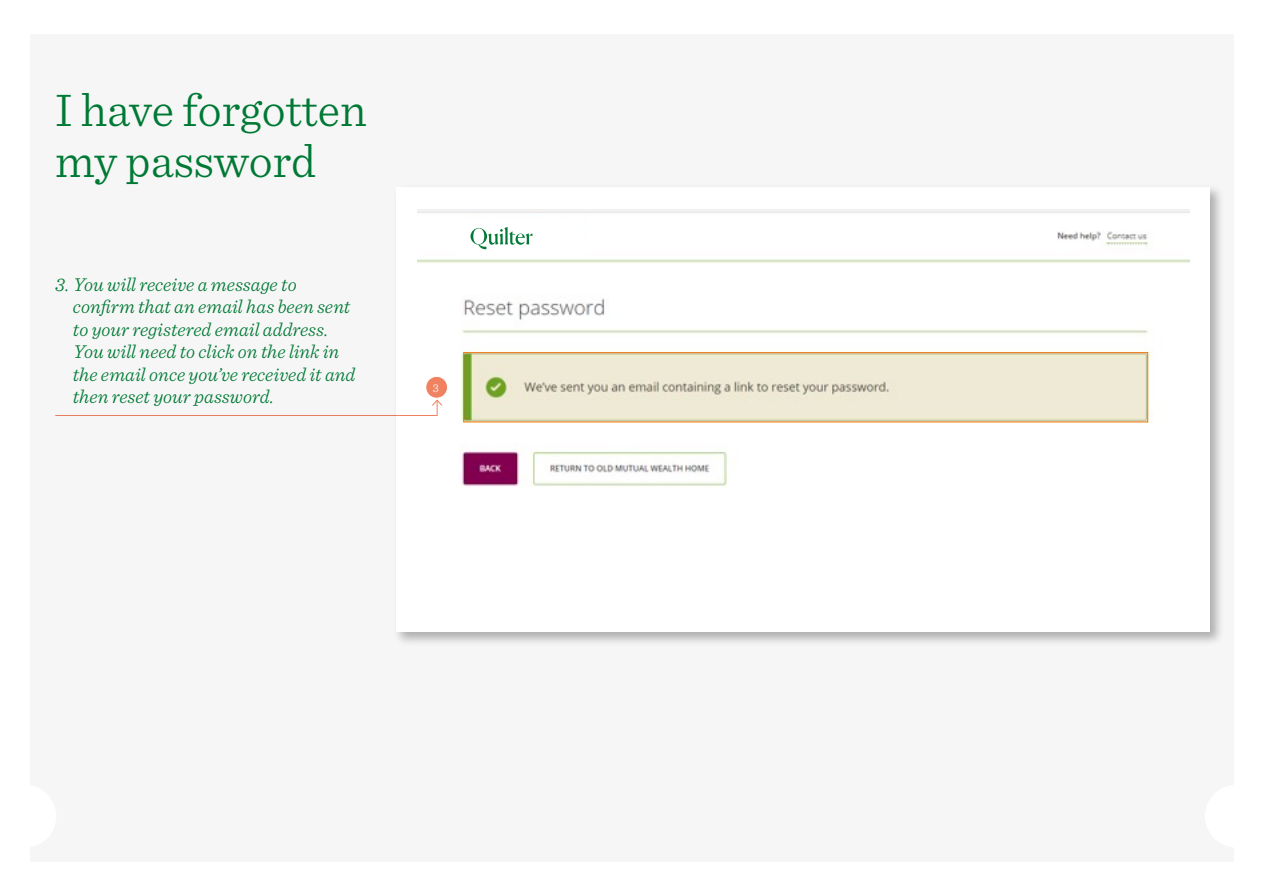
<style>
.page{position:relative;width:1263px;height:893px;background:#fff}
.page>*{position:absolute;margin:0;border:0;box-sizing:border-box;transform-origin:0 0}
.t1{font:300 48px/51px "Sentinel";letter-spacing:-.005em;color:#007935}
.t2{font:italic 300 19.5px/22.5px "Sentinel";letter-spacing:-.005em;color:#007935}
.t3{font:300 12px "Sentinel";color:#fff}
</style>
<div class="page">
<div style="left:30px;top:34px;width:1203px;height:827px;background:#f6f6f6"></div>
<div style="left:393px;top:184px;width:832px;height:462px;background:#000;opacity:.3"></div>
<div style="left:396px;top:188px;width:814px;height:444px;background:#fff"></div>
<img style="left:418px;top:209px;width:771px;height:278px">
<svg style="left:464px;top:352px;width:683px;height:70px;background:#e8e1c8"></svg>
<div style="left:426px;top:376px;width:21px;height:22px;background:#f08262;border-radius:50%"></div>
<div style="left:425px;top:376px;width:23px;height:23px;border:1px solid #fff;border-radius:50%"></div>
<svg style="left:55px;top:399px;width:388px;height:17px"></svg>
<div style="left:457px;top:219px;width:126px;height:37px;background:#fff"></div>
<svg style="left:470px;top:227px;width:62px;height:22px"></svg>
<h1 class="t1" style="left:55px;top:81px;width:313px">I have forgotten my password</h1>
<p class="t2" style="left:73px;top:272px;width:284px;text-indent:-18px">3. You will receive a message to confirm that an email has been sent to your registered email address.<br>You will need to click on the link in the email once you’ve received it and then reset your password.</p>
<p class="t3" style="left:433px;top:379px;width:8px">3</p>
</div>
